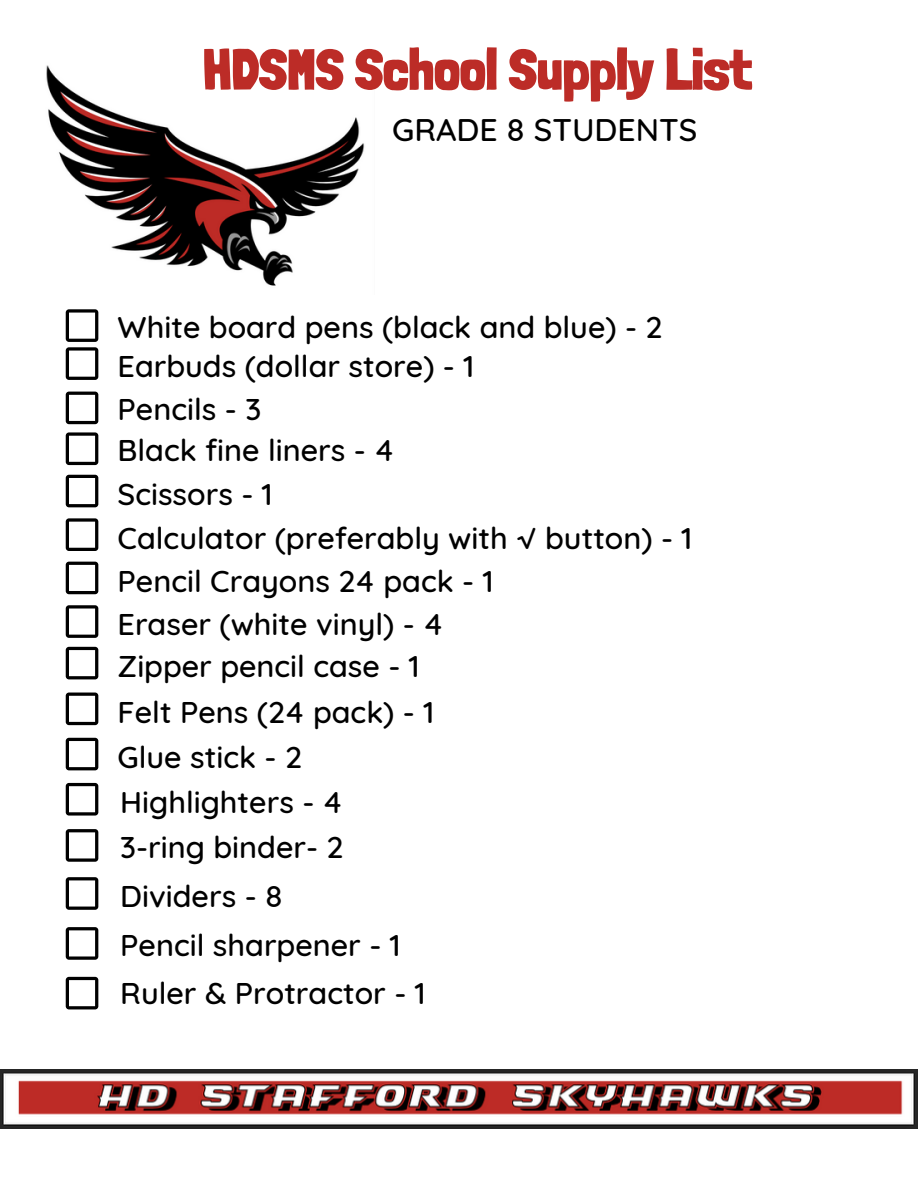
<style>
.page{position:relative;width:918px;height:1188px;background:#fff}
.page>*{position:absolute;margin:0;border:0;box-sizing:border-box;transform-origin:0 0}
.t1{font:900 57.45px "Londrina Solid";color:#bc2c27}
.t2{font:500 31.95px "Quicksand";color:#000}
.t3{font:500 30.6px/43px "Quicksand";color:#000}
</style>
<div class="page">
<img style="left:0;top:1070px;width:918px;height:58px">
<img style="left:46px;top:65px;width:319px;height:221px">
<svg style="left:66px;top:309px;width:32px;height:71px"></svg>
<svg style="left:66px;top:392px;width:32px;height:32px"></svg>
<svg style="left:66px;top:432px;width:32px;height:33px"></svg>
<svg style="left:66px;top:475px;width:32px;height:32px"></svg>
<svg style="left:66px;top:518px;width:32px;height:33px"></svg>
<svg style="left:66px;top:562px;width:32px;height:32px"></svg>
<svg style="left:66px;top:605px;width:32px;height:33px"></svg>
<svg style="left:66px;top:647px;width:32px;height:32px"></svg>
<svg style="left:66px;top:693px;width:32px;height:32px"></svg>
<svg style="left:66px;top:738px;width:32px;height:32px"></svg>
<svg style="left:66px;top:783px;width:32px;height:33px"></svg>
<svg style="left:66px;top:829px;width:32px;height:33px"></svg>
<svg style="left:66px;top:877px;width:32px;height:33px"></svg>
<svg style="left:66px;top:927px;width:32px;height:33px"></svg>
<svg style="left:66px;top:977px;width:32px;height:32px"></svg>
<h1 class="t1" style="left:203px;top:35px;width:550px">HDSMS School Supply List</h1>
<p class="t2" style="left:392px;top:109px;width:307px">GRADE 8 STUDENTS</p>
<p class="t3" style="left:118px;top:307px;width:546px;line-height:38.7px">White board pens (black and blue) - 2<br>Earbuds (dollar store) - 1</p>
<p class="t3" style="left:118px;top:388px;width:278px;line-height:41px">Pencils - 3<br>Black fine liners - 4</p>
<p class="t3" style="left:118px;top:472px;width:576px">Scissors - 1<br>Calculator (preferably with √ button) - 1<br>Pencil Crayons 24 pack - 1<br>Eraser (white vinyl) - 4<br>Zipper pencil case - 1</p>
<p class="t3" style="left:118px;top:689px;width:318px;line-height:45.2px">Felt Pens (24 pack) - 1<br>Glue stick - 2<br>Highlighters - 4<br>3-ring binder- 2</p>
<p class="t3" style="left:120px;top:874px;width:164px">Dividers - 8</p>
<p class="t3" style="left:120px;top:923px;width:282px">Pencil sharpener - 1</p>
<p class="t3" style="left:120px;top:971px;width:307px">Ruler &amp; Protractor - 1</p>
</div>
